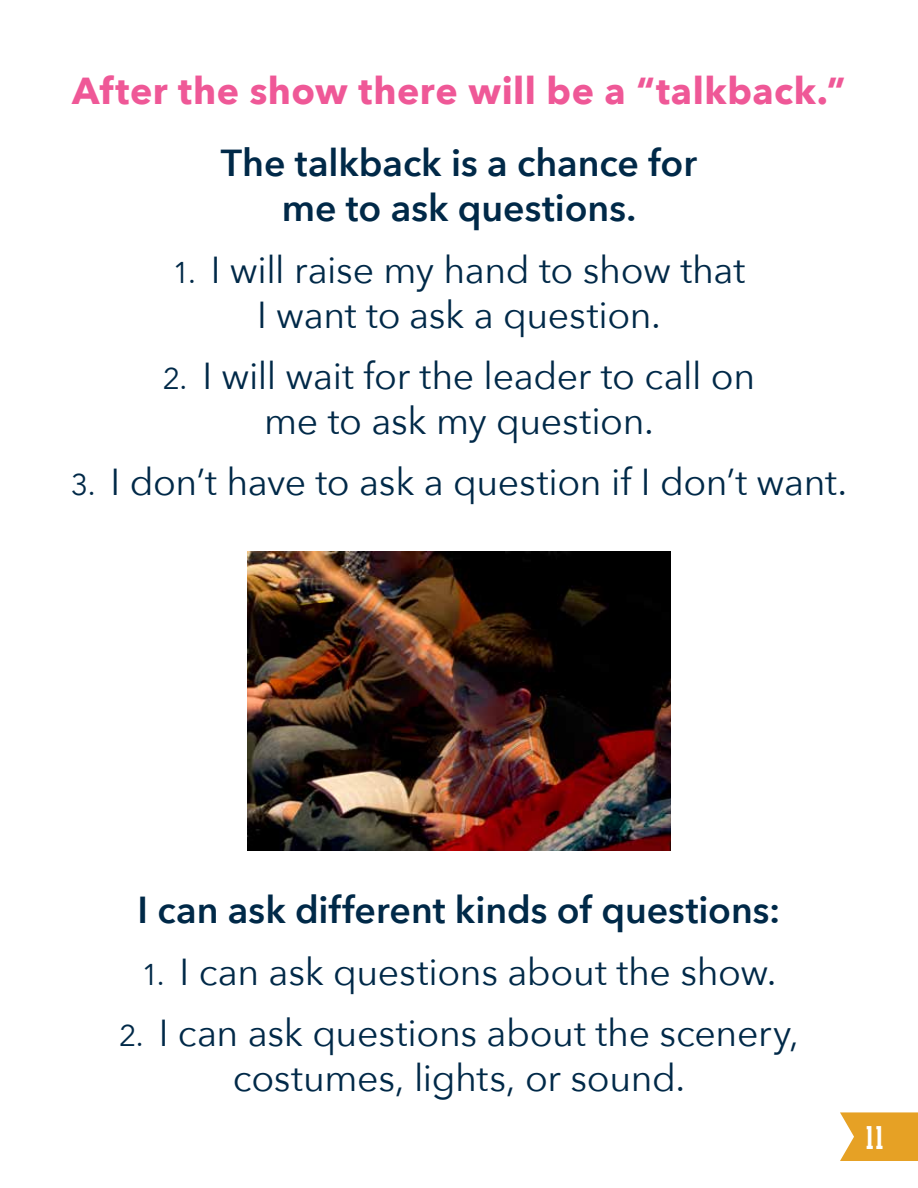
<style>
.page{position:relative;width:918px;height:1188px;background:#fff}
.page>*{position:absolute;margin:0;border:0;box-sizing:border-box;transform-origin:0 0}
.t1{font:37.5px/45px "Avenir Next";letter-spacing:-.01em;color:#002948;text-align:center}
.t2{font:600 37.5px/45px "Avenir Next";color:#002948;text-align:center}
.t3{font:700 37.5px "Avenir Next";letter-spacing:.015em;color:#ef5897}
.t4{font:700 30px "Tandelle Rg";color:#fff}
.s1{font-size:30px}
</style>
<div class="page">
<svg style="left:840px;top:1112px;width:78px;height:49px;background:#e8aa3a"></svg>
<img style="left:247px;top:551px;width:424px;height:300px">
<p class="t3" style="left:72px;top:59px;width:775px">After the show there will be a “talkback.”</p>
<p class="t2" style="left:221px;top:140px;width:478px">The talkback is a chance for me to ask questions.</p>
<p class="t1" style="left:173px;top:245px;width:574px"><span class="s1">1.</span> I will raise my hand to show that<br>I want to ask a question.</p>
<p class="t1" style="left:163px;top:352px;width:594px"><span class="s1">2.</span> I will wait for the leader to call on me to ask my question.</p>
<p class="t1" style="left:71px;top:458px;width:778px"><span class="s1">3.</span> I don’t have to ask a question if I don’t want.</p>
<p class="t2" style="left:138px;top:887px;width:644px">I can ask different kinds of questions:</p>
<p class="t1" style="left:141px;top:947px;width:637px"><span class="s1">1.</span> I can ask questions about the show.</p>
<p class="t1" style="left:119px;top:1009px;width:681px"><span class="s1">2.</span> I can ask questions about the scenery, costumes, lights, or sound.</p>
<p class="t4" style="left:865px;top:1119px;width:21px">11</p>
</div>
